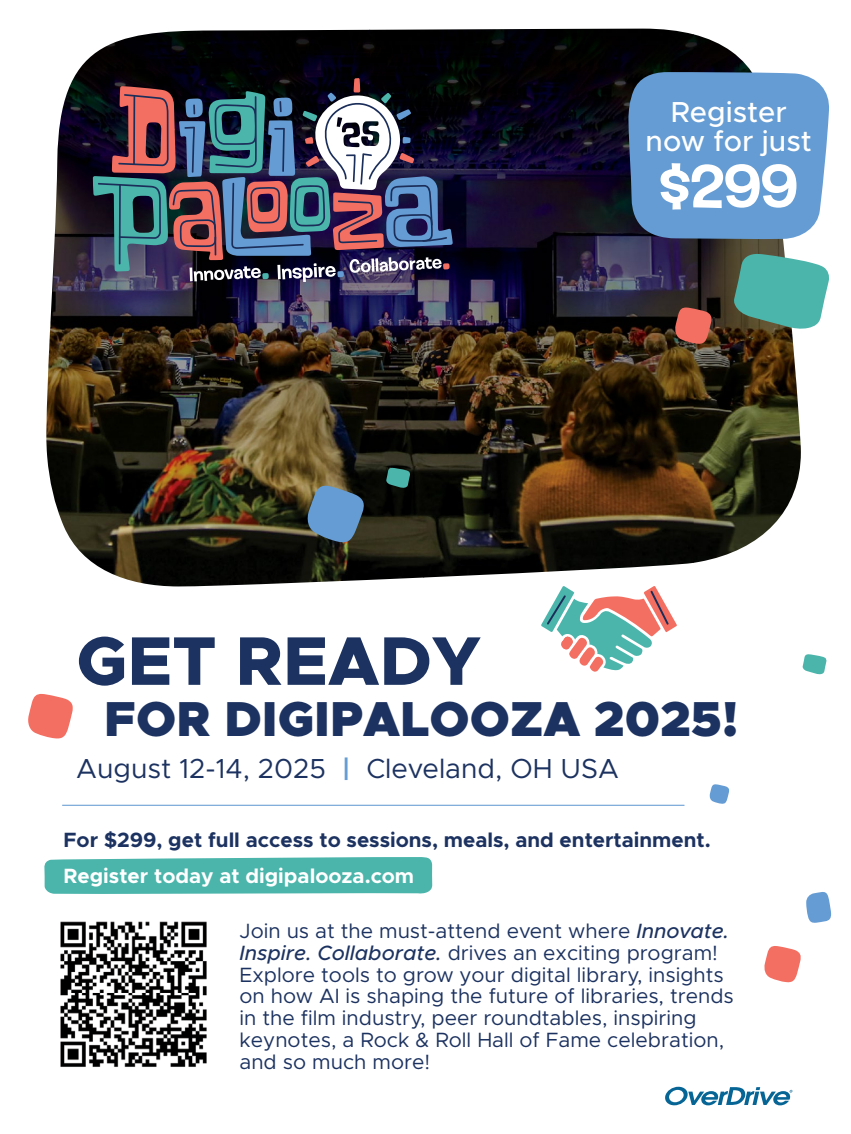
<style>
.page{position:relative;width:851px;height:1134px;background:#fff}
.page>*{position:absolute;margin:0;border:0;box-sizing:border-box;transform-origin:0 0}
.t1{font:800 69px "Metropolis";color:#1c3260}
.t2{font:60.3px "Shag Expert Lounge";color:#fff}
.t3{font:900 49.35px "Metropolis";color:#1c3260}
.t4{font:500 29.1px/29.1px "Metropolis";color:#fff;text-align:center}
.t5{font:27.6px "Metropolis";color:#1c3260}
.t6{font:20.7px/21.8px "Metropolis";color:#1c3260}
.t7{font:700 20.7px/35.5px "Metropolis";color:#1c3260}
.s1{font-weight:700;color:#659cd3}
.s2{color:#fff}
.s3{font-weight:500;font-style:italic}
</style>
<div class="page">
<hr style="left:62px;top:805px;width:622px;height:1px;background:#659cd3">
<svg style="left:709px;top:784px;width:20px;height:20px"></svg>
<img style="left:50px;top:29px;width:642px;height:304px">
<img style="left:692px;top:34px;width:108px;height:529px">
<img style="left:46px;top:333px;width:377px;height:253px">
<img style="left:423px;top:333px;width:270px;height:245px">
<svg style="left:44px;top:857px;width:388px;height:37px;background:#53b8ae"></svg>
<svg style="left:628px;top:72px;width:202px;height:167px;background:#689bce"></svg>
<svg style="left:93px;top:78px;width:360px;height:204px;background:#555366"></svg>
<svg style="left:733px;top:254px;width:96px;height:75px;background:#5daea2"></svg>
<svg style="left:386px;top:468px;width:24px;height:20px"></svg>
<svg style="left:802px;top:654px;width:24px;height:20px"></svg>
<svg style="left:764px;top:946px;width:37px;height:37px"></svg>
<svg style="left:674px;top:307px;width:38px;height:37px"></svg>
<svg style="left:306px;top:485px;width:59px;height:59px;background:#587b99"></svg>
<svg style="left:806px;top:892px;width:25px;height:31px"></svg>
<svg style="left:28px;top:694px;width:45px;height:45px"></svg>
<svg style="left:541px;top:586px;width:136px;height:86px"></svg>
<img style="left:60px;top:921px;width:147px;height:146px">
<svg style="left:665px;top:1087px;width:127px;height:18px"></svg>
<p class="t4" style="left:645px;top:98px;width:168px">Register now for just</p>
<p class="t2" style="left:659px;top:148px;width:140px">$299</p>
<p class="t1" style="left:76px;top:617px;width:406px">GET READY</p>
<p class="t3" style="left:104px;top:687px;width:635px">FOR DIGIPALOOZA 2025!</p>
<p class="t5" style="left:76px;top:751px;width:544px">August 12-14, 2025 <span class="s1">|</span> Cleveland, OH USA</p>
<p class="t7" style="left:63px;top:823px;width:648px">For $299, get full access to sessions, meals, and entertainment.<br><span class="s2">Register today at digipalooza.com</span></p>
<p class="t6" style="left:239px;top:920px;width:496px">Join us at the must-attend event where <span class="s3">Innovate.<br>Inspire. Collaborate.</span> drives an exciting program!<br>Explore tools to grow your digital library, insights on how AI is shaping the future of libraries, trends in the film industry, peer roundtables, inspiring keynotes, a Rock &amp; Roll Hall of Fame celebration, and so much more!</p>
</div>
